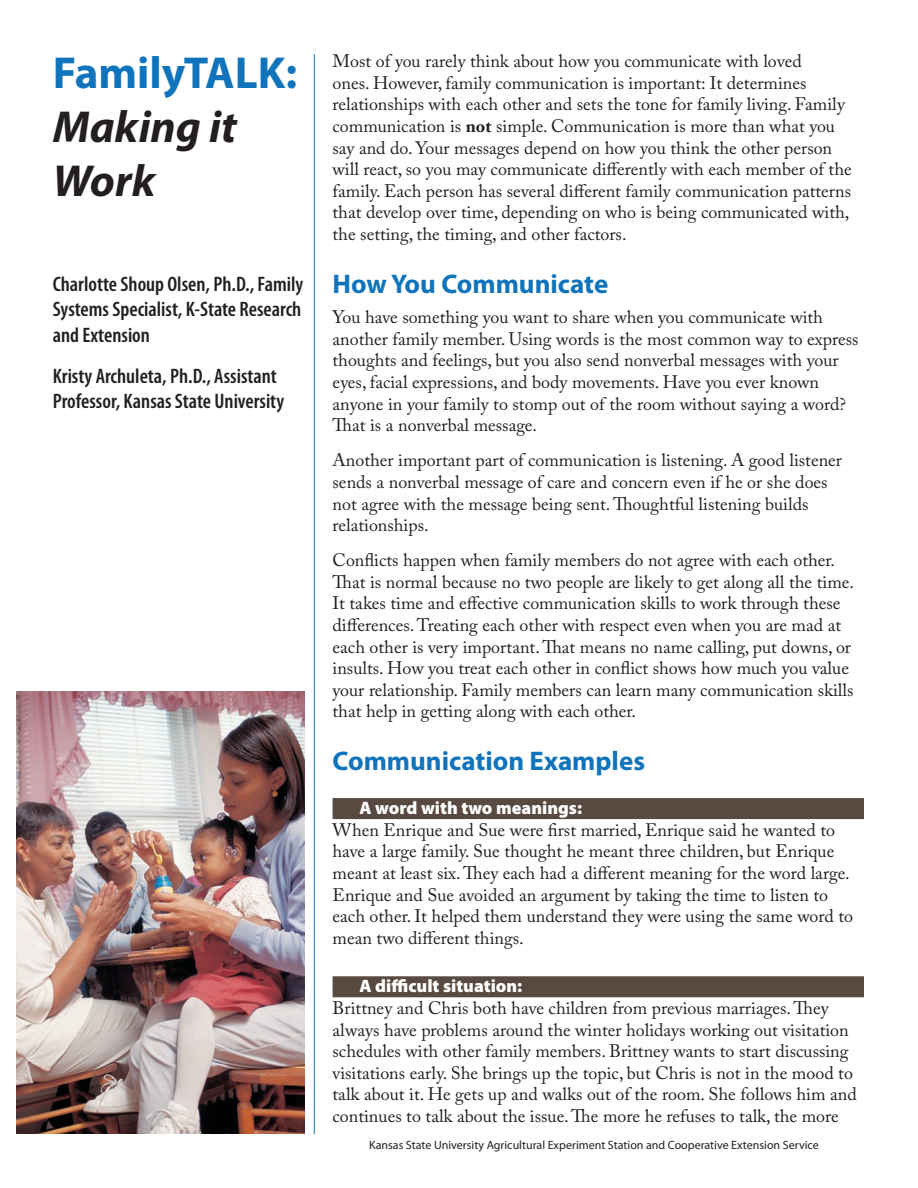
<style>
.page{position:relative;width:918px;height:1188px;background:#fff}
.page>*{position:absolute;margin:0;border:0;box-sizing:border-box;transform-origin:0 0}
.Subhead1{font:italic 700 45px/54px "Myriad Pro";color:#231f20}
.Subhead1-2{font:700 27px "Myriad Pro";color:#1074bc}
.Subhead1-3{font:600 condensed 21px/25.2px "Myriad Pro";color:#231f20;text-align:justify}
.truth_body{font:18px/21.6px "Adobe Caslon Pro";color:#231f20}
.the_truth_brown{font:900 18px "Myriad Pro";color:#fff}
.Subhead1-4{font:12px "Myriad Pro";color:#231f20}
.s1{font-style:normal;color:#1074bc}
.s2{font-weight:700}
</style>
<div class="page">
<img style="left:16px;top:691px;width:289px;height:443px">
<div style="left:333px;top:798px;width:531px;height:21px;background:#594a41"></div>
<div style="left:333px;top:976px;width:531px;height:21px;background:#594a41"></div>
<hr style="left:314px;top:54px;width:1px;height:1080px;background:#1074bc">
<p class="Subhead1" style="left:53px;top:44px;width:246px"><span class="s1">FamilyTALK:<br></span>Making it<br>Work</p>
<p class="Subhead1-3" style="left:53px;top:271px;width:252px">Charlotte Shoup Olsen, Ph.D., Family Systems Specialist, K-State Research and Extension</p>
<p class="Subhead1-3" style="left:53px;top:363px;width:233px">Kristy Archuleta, Ph.D., Assistant<br>Professor, Kansas State University</p>
<p class="truth_body" style="left:333px;top:50px;width:521px">Most of you rarely think about how you communicate with loved<br>ones. However, family communication is important: It determines relationships with each other and sets the tone for family living. Family communication is <span class="s2">not</span> simple. Communication is more than what you say and do. Your messages depend on how you think the other person will react, so you may communicate differently with each member of the family. Each person has several different family communication patterns that develop over time, depending on who is being communicated with, the setting, the timing, and other factors.</p>
<p class="Subhead1-2" style="left:333px;top:266px;width:277px">How You Communicate</p>
<p class="truth_body" style="left:333px;top:306px;width:527px">You have something you want to share when you communicate with another family member. Using words is the most common way to express thoughts and feelings, but you also send nonverbal messages with your eyes, facial expressions, and body movements. Have you ever known anyone in your family to stomp out of the room without saying a word?<br>That is a nonverbal message.</p>
<p class="truth_body" style="left:333px;top:449px;width:511px">Another important part of communication is listening. A good listener sends a nonverbal message of care and concern even if he or she does not agree with the message being sent. Thoughtful listening builds relationships.</p>
<p class="truth_body" style="left:333px;top:549px;width:523px">Conflicts happen when family members do not agree with each other.<br>That is normal because no two people are likely to get along all the time.<br>It takes time and effective communication skills to work through these differences. Treating each other with respect even when you are mad at each other is very important. That means no name calling, put downs, or insults. How you treat each other in conflict shows how much you value your relationship. Family members can learn many communication skills that help in getting along with each other.</p>
<p class="Subhead1-2" style="left:333px;top:743px;width:314px">Communication Examples</p>
<p class="the_truth_brown" style="left:360px;top:796px;width:224px">A word with two meanings:</p>
<p class="truth_body" style="left:333px;top:819px;width:522px">When Enrique and Sue were first married, Enrique said he wanted to have a large family. Sue thought he meant three children, but Enrique meant at least six. They each had a different meaning for the word large.<br>Enrique and Sue avoided an argument by taking the time to listen to each other. It helped them understand they were using the same word to mean two different things.</p>
<p class="the_truth_brown" style="left:360px;top:974px;width:164px">A difficult situation:</p>
<p class="truth_body" style="left:333px;top:997px;width:526px">Brittney and Chris both have children from previous marriages. They always have problems around the winter holidays working out visitation schedules with other family members. Brittney wants to start discussing visitations early. She brings up the topic, but Chris is not in the mood to talk about it. He gets up and walks out of the room. She follows him and continues to talk about the issue. The more he refuses to talk, the more</p>
<p class="Subhead1-4" style="left:369px;top:1138px;width:451px">Kansas State University Agricultural Experiment Station and Cooperative Extension Service</p>
</div>
